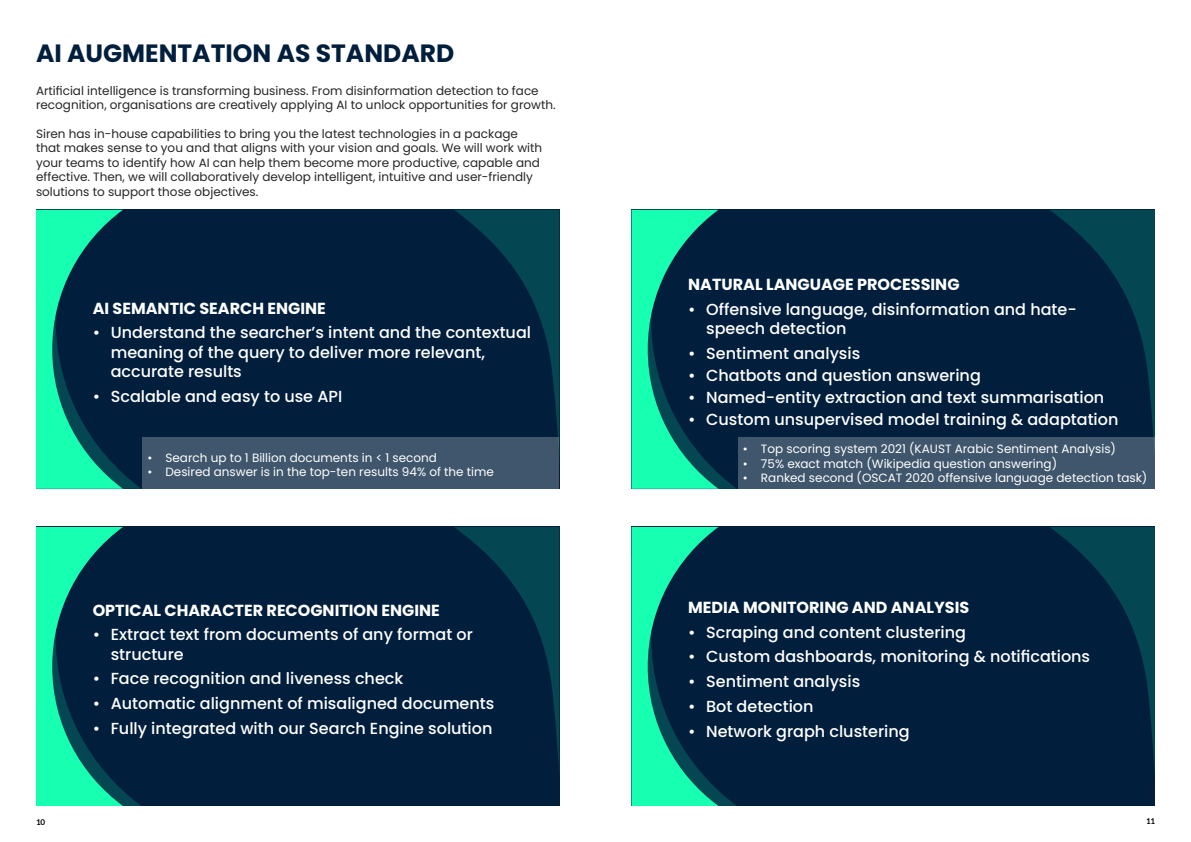
<style>
.page{position:relative;width:1191px;height:842px;background:#fff}
.page>*{position:absolute;margin:0;border:0;box-sizing:border-box;transform-origin:0 0}
.t1{font:700 25px "Poppins";color:#011f3d}
.t2{font:500 16px/19.2px "Poppins";color:#fff}
.t3{font:700 16px "Poppins";color:#fff}
.t4{font:12px/14.4px "Poppins";color:#262525}
.t5{font:12px "Poppins";color:#fff}
.t6{font:700 8px "Lato";color:#000}
</style>
<div class="page">
<div style="left:36px;top:210px;width:523px;height:279px;background:#011f3d"></div>
<div style="left:142px;top:437px;width:417px;height:52px;background:#3f566c"></div>
<svg style="left:455px;top:210px;width:104px;height:237px"></svg>
<div style="left:631px;top:527px;width:524px;height:279px;background:#011f3d"></div>
<div style="left:36px;top:527px;width:523px;height:279px;background:#011f3d"></div>
<div style="left:631px;top:210px;width:524px;height:279px;background:#011f3d"></div>
<svg style="left:454px;top:527px;width:105px;height:238px"></svg>
<svg style="left:1050px;top:210px;width:105px;height:227px"></svg>
<svg style="left:1050px;top:527px;width:105px;height:246px"></svg>
<svg style="left:36px;top:527px;width:105px;height:279px"></svg>
<svg style="left:631px;top:527px;width:106px;height:279px"></svg>
<svg style="left:36px;top:210px;width:105px;height:279px"></svg>
<svg style="left:631px;top:210px;width:106px;height:279px"></svg>
<div style="left:738px;top:437px;width:417px;height:52px;background:#3f566c"></div>
<h1 class="t1" style="left:36px;top:39px;width:420px">AI AUGMENTATION AS STANDARD</h1>
<p class="t4" style="left:36px;top:83px;width:521px">Artificial intelligence is transforming business. From disinformation detection to face recognition, organisations are creatively applying AI to unlock opportunities for growth.</p>
<p class="t4" style="left:36px;top:127px;width:508px">Siren has in-house capabilities to bring you the latest technologies in a package that makes sense to you and that aligns with your vision and goals. We will work with your teams to identify how AI can help them become more productive, capable and effective. Then, we will collaboratively develop intelligent, intuitive and user-friendly solutions to support those objectives.</p>
<p class="t3" style="left:93px;top:299px;width:234px">AI SEMANTIC SEARCH ENGINE</p>
<p class="t2" style="left:111px;top:323px;width:422px;text-indent:-18px">• Understand the searcher’s intent and the contextual meaning of the query to deliver more relevant, accurate results</p>
<p class="t2" style="left:93px;top:387px;width:251px">• Scalable and easy to use API</p>
<p class="t5" style="left:147px;top:451px;width:291px">• Search up to 1 Billion documents in &lt; 1 second</p>
<p class="t5" style="left:147px;top:465px;width:348px">• Desired answer is in the top-ten results 94% of the time</p>
<p class="t3" style="left:93px;top:601px;width:349px">OPTICAL CHARACTER RECOGNITION ENGINE</p>
<p class="t2" style="left:111px;top:625px;width:363px;text-indent:-18px">• Extract text from documents of any format or structure</p>
<p class="t2" style="left:93px;top:669px;width:312px">• Face recognition and liveness check</p>
<p class="t2" style="left:93px;top:694px;width:403px">• Automatic alignment of misaligned documents</p>
<p class="t2" style="left:93px;top:719px;width:401px">• Fully integrated with our Search Engine solution</p>
<p class="t3" style="left:688px;top:275px;width:273px">NATURAL LANGUAGE PROCESSING</p>
<p class="t2" style="left:706px;top:300px;width:372px;text-indent:-18px">• Offensive language, disinformation and hate&shy;speech detection</p>
<p class="t2" style="left:688px;top:344px;width:174px">• Sentiment analysis</p>
<p class="t2" style="left:688px;top:366px;width:294px">• Chatbots and question answering</p>
<p class="t2" style="left:688px;top:388px;width:417px">• Named-entity extraction and text summarisation</p>
<p class="t2" style="left:688px;top:410px;width:432px">• Custom unsupervised model training &amp; adaptation</p>
<p class="t5" style="left:743px;top:442px;width:375px">• Top scoring system 2021 (KAUST Arabic Sentiment Analysis)</p>
<p class="t5" style="left:743px;top:457px;width:316px">• 75% exact match (Wikipedia question answering)</p>
<p class="t5" style="left:743px;top:471px;width:406px">• Ranked second (OSCAT 2020 offensive language detection task)</p>
<p class="t3" style="left:688px;top:598px;width:282px">MEDIA MONITORING AND ANALYSIS</p>
<p class="t2" style="left:688px;top:622px;width:279px">• Scraping and content clustering</p>
<p class="t2" style="left:688px;top:647px;width:403px">• Custom dashboards, monitoring &amp; notifications</p>
<p class="t2" style="left:688px;top:672px;width:174px">• Sentiment analysis</p>
<p class="t2" style="left:688px;top:697px;width:127px">• Bot detection</p>
<p class="t2" style="left:688px;top:722px;width:223px">• Network graph clustering</p>
<p class="t6" style="left:36px;top:817px;width:11px">10</p>
<p class="t6" style="left:1146px;top:816px;width:10px">11</p>
</div>
